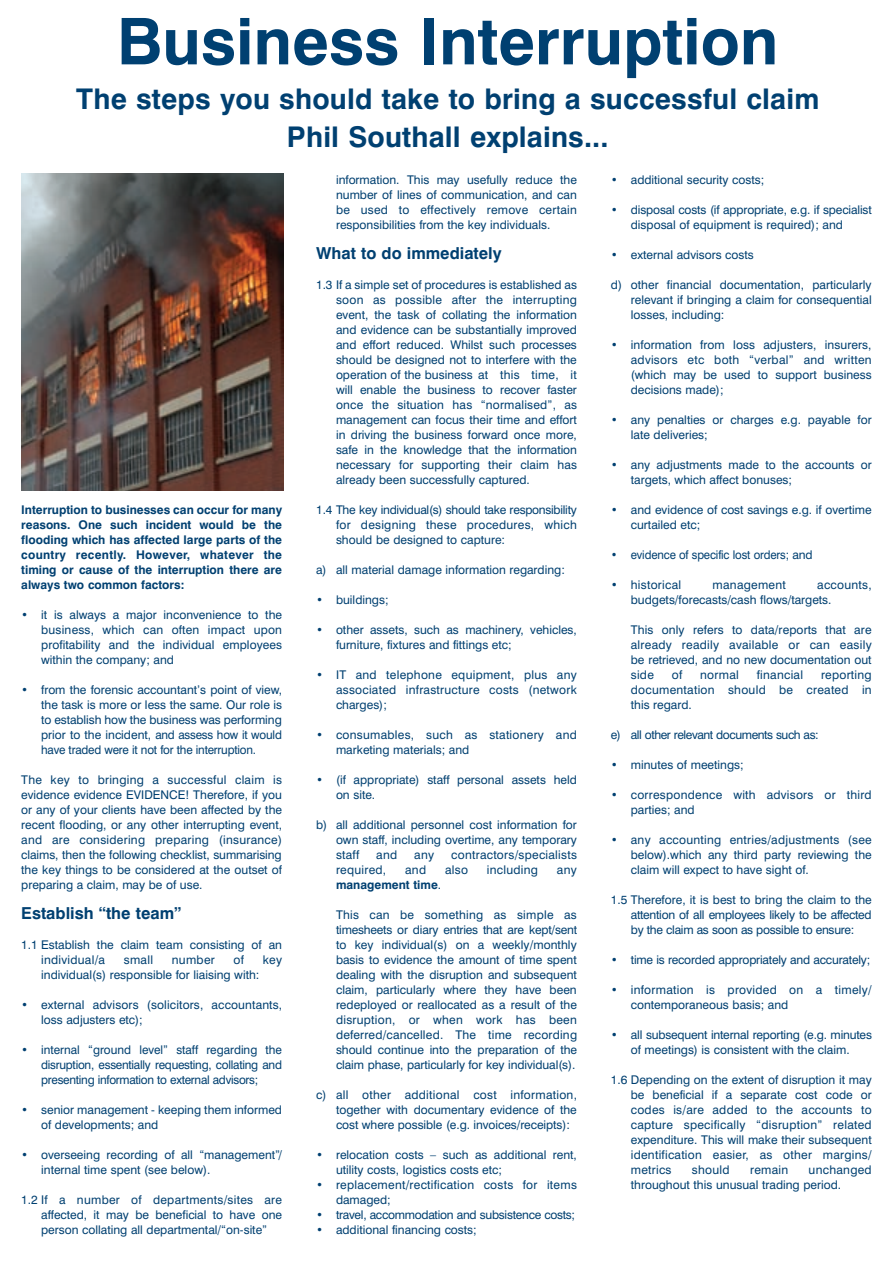
<style>
.page{position:relative;width:893px;height:1263px;background:#fff}
.page>*{position:absolute;margin:0;border:0;box-sizing:border-box;transform-origin:0 0}
.t1{font:700 64.5px "Swiss 721 BT";color:#004071}
.t2{font:700 28.5px/37.5px "Swiss 721 BT";letter-spacing:.005em;color:#004071;text-align:center}
.t3{font:700 16.5px "Swiss 721 BT";color:#004071}
.t4{font:12px/15px "Swiss 721 BT";color:#004071;text-align:justify}
.t5{font:12px/15px "Swiss 721 BT";letter-spacing:.02em;color:#004071}
.t6{font:700 12px/15px "Swiss 721 BT";color:#004071;text-align:justify}
.t7{font:12px "Swiss 721 BT";letter-spacing:-.02em;color:#004071}
.t8{font:12px "Swiss 721 BT";letter-spacing:-.035em;color:#004071}
.t9{font:12px "Swiss 721 BT";color:#004071;scale:.95 1}
.s1{font-weight:400}
</style>
<div class="page">
<img style="left:22px;top:174px;width:261px;height:317px">
<h1 class="t1" style="left:117px;top:18px;width:663px">Business Interruption</h1>
<h2 class="t2" style="left:76px;top:83px;width:745px">The steps you should take to bring a successful claim<br>Phil Southall explains...</h2>
<p class="t6" style="left:21px;top:504px;width:262px">Interruption to businesses can occur for many reasons. One such incident would be the flooding which has affected large parts of the country recently. However, whatever the timing or cause of the interruption there are always two common factors:</p>
<p class="t4" style="left:41px;top:609px;width:242px;text-indent:-20px">• it is always a major inconvenience to the business, which can often impact upon profitability and the individual employees within the company; and</p>
<p class="t4" style="left:41px;top:684px;width:242px;text-indent:-20px">• from the forensic accountant’s point of view, the task is more or less the same. Our role is to establish how the business was performing prior to the incident, and assess how it would have traded were it not for the interruption.</p>
<p class="t4" style="left:21px;top:774px;width:262px">The key to bringing a successful claim is evidence evidence EVIDENCE! Therefore, if you or any of your clients have been affected by the recent flooding, or any other interrupting event, and are considering preparing (insurance) claims, then the following checklist, summarising the key things to be considered at the outset of preparing a claim, may be of use.</p>
<h3 class="t3" style="left:21px;top:907px;width:162px">Establish “the team”</h3>
<p class="t4" style="left:41px;top:939px;width:242px;text-indent:-20px">1.1 Establish the claim team consisting of an individual/a</p>
<p class="t4" style="left:124px;top:954px;width:31px">small</p>
<p class="t4" style="left:172px;top:954px;width:44px">number</p>
<p class="t4" style="left:234px;top:954px;width:12px">of</p>
<p class="t4" style="left:263px;top:954px;width:21px">key</p>
<p class="t4" style="left:41px;top:969px;width:220px">individual(s) responsible for liaising with:</p>
<p class="t4" style="left:41px;top:999px;width:242px;text-indent:-20px">• external advisors (solicitors, accountants, loss adjusters etc);</p>
<p class="t4" style="left:41px;top:1044px;width:242px;text-indent:-20px">• internal “ground level” staff regarding the disruption, essentially requesting, collating and presenting information to external advisors;</p>
<p class="t4" style="left:41px;top:1104px;width:242px;text-indent:-20px">• senior management - keeping them informed of developments; and</p>
<p class="t4" style="left:41px;top:1149px;width:242px;text-indent:-20px">• overseeing recording of all “management”/ internal time spent (see below).</p>
<p class="t4" style="left:41px;top:1194px;width:242px;text-indent:-20px">1.2 If a number of departments/sites are affected, it may be beneficial to have one person collating all departmental/“on-site”</p>
<p class="t4" style="left:336px;top:173px;width:242px">information. This may usefully reduce the number of lines of communication, and can be used to effectively remove certain responsibilities from the key individuals.</p>
<h3 class="t3" style="left:316px;top:247px;width:187px">What to do immediately</h3>
<p class="t4" style="left:336px;top:278px;width:243px;text-indent:-20px">1.3 If a simple set of procedures is established as soon as possible after the interrupting event, the task of collating the information and evidence can be substantially improved and effort reduced. Whilst such processes should be designed not to interfere with the operation of the business at this time, it will enable the business to recover faster once the situation has “normalised”, as management can focus their time and effort in driving the business forward once more, safe in the knowledge that the information necessary for supporting their claim has already been successfully captured.</p>
<p class="t4" style="left:336px;top:503px;width:242px;text-indent:-20px">1.4 The key individual(s) should take responsibility for designing these procedures, which should be designed to capture:</p>
<p class="t4" style="left:316px;top:563px;width:250px">a) all material damage information regarding:</p>
<p class="t4" style="left:316px;top:593px;width:74px">• buildings;</p>
<p class="t4" style="left:336px;top:623px;width:242px;text-indent:-20px">• other assets, such as machinery, vehicles, furniture, fixtures and fittings etc;</p>
<p class="t4" style="left:336px;top:668px;width:242px;text-indent:-20px">• IT and telephone equipment, plus any associated infrastructure costs (network charges);</p>
<p class="t5" style="left:336px;top:728px;width:242px;text-indent:-20px">• consumables, such as stationery and marketing materials; and</p>
<p class="t4" style="left:336px;top:773px;width:242px;text-indent:-20px">• (if appropriate) staff personal assets held on site.</p>
<p class="t4" style="left:336px;top:818px;width:242px;text-indent:-20px">b) all additional personnel cost information for own staff, including overtime, any temporary staff</p>
<p class="t4" style="left:376px;top:848px;width:23px">and</p>
<p class="t4" style="left:414px;top:848px;width:21px">any</p>
<p class="t5" style="left:451px;top:848px;width:127px">contractors/specialists</p>
<p class="t5" style="left:336px;top:863px;width:52px">required,</p>
<p class="t4" style="left:405px;top:863px;width:22px">and</p>
<p class="t4" style="left:445px;top:863px;width:24px">also</p>
<p class="t5" style="left:487px;top:863px;width:53px">including</p>
<p class="t4" style="left:557px;top:863px;width:21px">any</p>
<p class="t6" style="left:336px;top:878px;width:107px">management time<span class="s1">.</span></p>
<p class="t4" style="left:336px;top:908px;width:243px">This can be something as simple as timesheets or diary entries that are kept/sent to key individual(s) on a weekly/monthly basis to evidence the amount of time spent dealing with the disruption and subsequent claim, particularly where they have been redeployed or reallocated as a result of the disruption, or when work has been deferred/cancelled. The time recording should continue into the preparation of the claim phase, particularly for key individual(s).</p>
<p class="t4" style="left:336px;top:1088px;width:242px;text-indent:-20px">c) all other additional cost information, together with documentary evidence of the cost where possible (e.g. invoices/receipts):</p>
<p class="t4" style="left:336px;top:1148px;width:242px;text-indent:-20px">• relocation costs – such as additional rent, utility costs, logistics costs etc;</p>
<p class="t5" style="left:336px;top:1178px;width:242px;text-indent:-20px">• replacement/rectification costs for items damaged;</p>
<p class="t7" style="left:316px;top:1210px;width:261px">• travel, accommodation and subsistence costs;</p>
<p class="t4" style="left:316px;top:1223px;width:162px">• additional financing costs;</p>
<p class="t4" style="left:611px;top:173px;width:155px">• additional security costs;</p>
<p class="t4" style="left:631px;top:203px;width:242px;text-indent:-20px">• disposal costs (if appropriate, e.g. if specialist disposal of equipment is required); and</p>
<p class="t4" style="left:611px;top:248px;width:144px">• external advisors costs</p>
<p class="t4" style="left:631px;top:278px;width:242px;text-indent:-20px">d) other financial documentation, particularly relevant if bringing a claim for consequential losses, including:</p>
<p class="t4" style="left:631px;top:338px;width:242px;text-indent:-20px">• information from loss adjusters, insurers, advisors etc both “verbal” and written (which may be used to support business decisions made);</p>
<p class="t4" style="left:631px;top:413px;width:242px;text-indent:-20px">• any penalties or charges e.g. payable for late deliveries;</p>
<p class="t4" style="left:631px;top:458px;width:242px;text-indent:-20px">• any adjustments made to the accounts or targets, which affect bonuses;</p>
<p class="t4" style="left:631px;top:503px;width:242px;text-indent:-20px">• and evidence of cost savings e.g. if overtime curtailed etc;</p>
<p class="t9" style="left:611px;top:550px;width:214px">• evidence of specific lost orders; and</p>
<p class="t5" style="left:611px;top:578px;width:72px">• historical</p>
<p class="t5" style="left:713px;top:578px;width:75px">management</p>
<p class="t4" style="left:631px;top:578px;width:242px;text-indent:186px">accounts, budgets/forecasts/cash flows/targets.</p>
<p class="t4" style="left:631px;top:623px;width:242px">This only refers to data/reports that are already readily available or can easily be retrieved, and no new documentation out side</p>
<p class="t4" style="left:672px;top:668px;width:12px">of</p>
<p class="t4" style="left:700px;top:668px;width:40px">normal</p>
<p class="t5" style="left:757px;top:668px;width:48px">financial</p>
<p class="t4" style="left:631px;top:668px;width:242px;text-indent:190px">reporting documentation should be created in this regard.</p>
<p class="t8" style="left:611px;top:730px;width:209px">e) all other relevant documents such as:</p>
<p class="t4" style="left:611px;top:758px;width:134px">• minutes of meetings;</p>
<p class="t5" style="left:631px;top:788px;width:242px;text-indent:-20px">• correspondence with advisors or third parties; and</p>
<p class="t4" style="left:631px;top:833px;width:242px;text-indent:-20px">• any accounting entries/adjustments (see below).which any third party reviewing the claim will expect to have sight of.</p>
<p class="t4" style="left:631px;top:893px;width:242px;text-indent:-20px">1.5 Therefore, it is best to bring the claim to the attention of all employees likely to be affected by the claim as soon as possible to ensure:</p>
<p class="t4" style="left:611px;top:953px;width:261px">• time is recorded appropriately and accurately;</p>
<p class="t5" style="left:631px;top:983px;width:242px;text-indent:-20px">• information is provided on a timely/ contemporaneous basis; and</p>
<p class="t4" style="left:611px;top:1028px;width:263px;text-align:center">• all subsequent internal reporting (e.g. minutes of meetings) is consistent with the claim.</p>
<p class="t4" style="left:631px;top:1073px;width:242px;text-indent:-20px">1.6 Depending on the extent of disruption it may be beneficial if a separate cost code or codes is/are added to the accounts to capture specifically “disruption” related expenditure. This will make their subsequent identification easier, as other margins/ metrics</p>
<p class="t4" style="left:631px;top:1163px;width:242px;text-indent:178px">unchanged throughout this unusual trading period.</p>
<p class="t4" style="left:692px;top:1163px;width:39px">should</p>
<p class="t4" style="left:750px;top:1163px;width:40px">remain</p>
</div>
